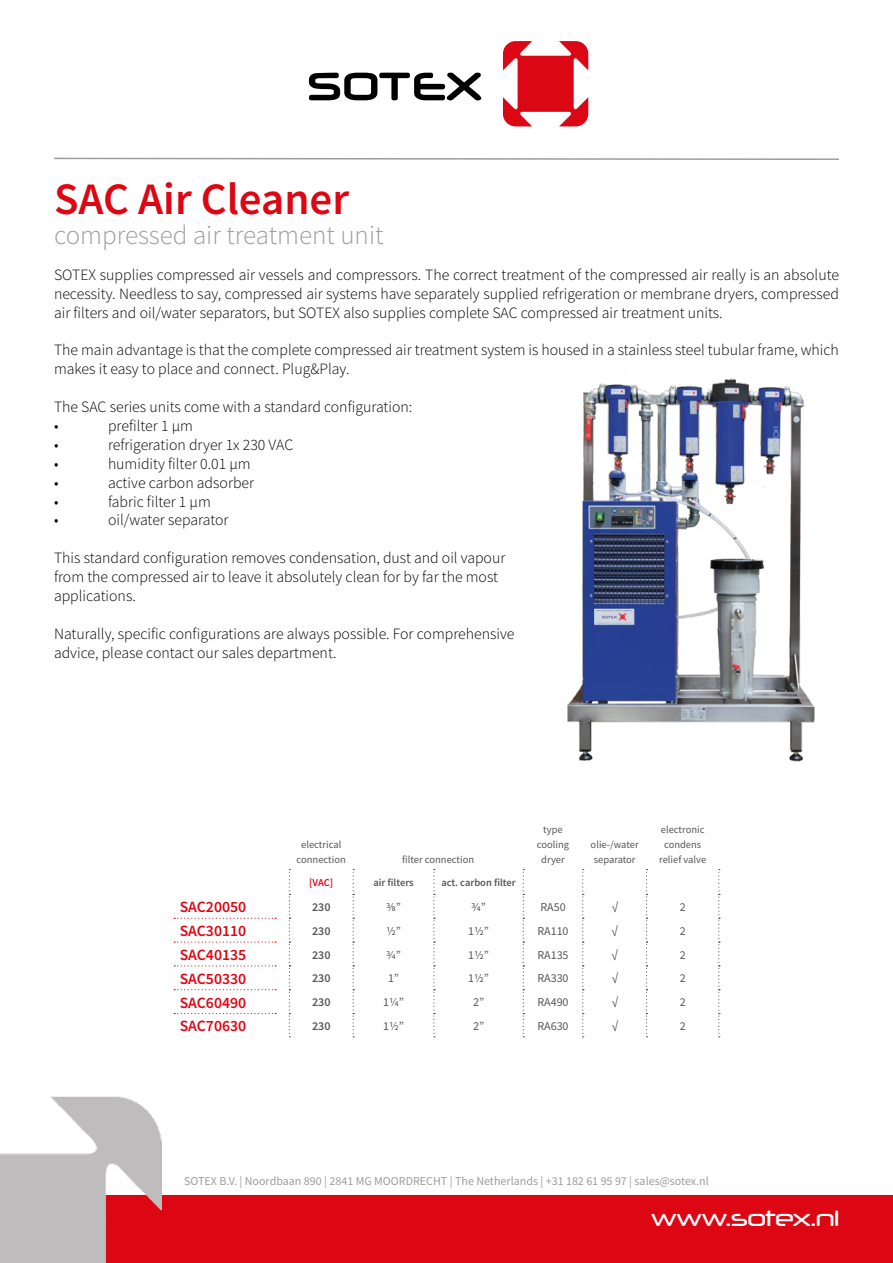
<style>
.page{position:relative;width:893px;height:1263px;background:#fff}
.page>*{position:absolute;margin:0;border:0;box-sizing:border-box;transform-origin:0 0}
.t1{font:600 45px "Source Sans Pro";color:#dd0714}
.t2{font:300 27px "Source Sans Pro";color:#9d9d9c}
.t3{font:21px "Neuropol";color:#fff}
.t4{font:300 15.75px/18.9px "Source Sans Pro";color:#000}
.t5{font:600 15.75px "Source Sans Pro";color:#dd0714}
.t6{font:12px "Source Sans Pro";color:#575756}
.t7{font:12px "Source Sans Pro";color:#9d9d9c}
.t8{font:600 12px "Source Sans Pro";color:#575756}
.t9{font:10.5px/15px "Source Sans Pro";color:#575756;text-align:center}
.t10{font:600 10.5px "Source Sans Pro";color:#575756}
.t11{font:600 10.5px "Source Sans Pro";color:#dd0714}
</style>
<div class="page">
<div style="left:162px;top:1195px;width:731px;height:68px;background:#dd0714"></div>
<img style="left:0;top:1096px;width:162px;height:167px">
<svg style="left:309px;top:73px;width:172px;height:27px"></svg>
<svg style="left:503px;top:41px;width:85px;height:85px"></svg>
<svg style="left:54px;top:157px;width:785px;height:3px"></svg>
<svg style="left:289px;top:869px;width:1px;height:168px"></svg>
<svg style="left:174px;top:918px;width:102px;height:1px"></svg>
<svg style="left:174px;top:941px;width:102px;height:2px"></svg>
<svg style="left:174px;top:965px;width:102px;height:1px"></svg>
<svg style="left:174px;top:989px;width:102px;height:1px"></svg>
<svg style="left:174px;top:1013px;width:102px;height:1px"></svg>
<svg style="left:353px;top:869px;width:1px;height:168px"></svg>
<svg style="left:433px;top:869px;width:2px;height:168px"></svg>
<svg style="left:523px;top:869px;width:1px;height:168px"></svg>
<svg style="left:582px;top:869px;width:2px;height:168px"></svg>
<svg style="left:646px;top:869px;width:2px;height:168px"></svg>
<svg style="left:718px;top:869px;width:2px;height:168px"></svg>
<img style="left:567px;top:374px;width:248px;height:387px">
<h1 class="t1" style="left:54px;top:169px;width:297px">SAC Air Cleaner</h1>
<h2 class="t2" style="left:54px;top:219px;width:331px">compressed air treatment unit</h2>
<p class="t4" style="left:54px;top:265px;width:786px;text-align:justify">SOTEX supplies compressed air vessels and compressors. The correct treatment of the compressed air really is an absolute necessity. Needless to say, compressed air systems have separately supplied refrigeration or membrane dryers, compressed air filters and oil/water separators, but SOTEX also supplies complete SAC compressed air treatment units.</p>
<p class="t4" style="left:54px;top:341px;width:786px">The main advantage is that the complete compressed air treatment system is housed in a stainless steel tubular frame, which makes it easy to place and connect. Plug&amp;Play.</p>
<p class="t4" style="left:54px;top:397px;width:360px">The SAC series units come with a standard configuration: •</p>
<p class="t4" style="left:108px;top:416px;width:87px">prefilter 1 µm</p>
<p class="t4" style="left:54px;top:435px;width:6px">•</p>
<p class="t4" style="left:108px;top:435px;width:187px">refrigeration dryer 1x 230 VAC</p>
<p class="t4" style="left:54px;top:454px;width:6px">•</p>
<p class="t4" style="left:108px;top:454px;width:144px">humidity filter 0.01 µm</p>
<p class="t4" style="left:54px;top:473px;width:6px">•</p>
<p class="t4" style="left:108px;top:473px;width:148px">active carbon adsorber</p>
<p class="t4" style="left:54px;top:492px;width:6px">•</p>
<p class="t4" style="left:108px;top:492px;width:104px">fabric filter 1 µm</p>
<p class="t4" style="left:54px;top:511px;width:6px">•</p>
<p class="t4" style="left:108px;top:511px;width:122px">oil/water separator</p>
<p class="t4" style="left:54px;top:549px;width:453px">This standard configuration removes condensation, dust and oil vapour from the compressed air to leave it absolutely clean for by far the most applications.</p>
<p class="t4" style="left:54px;top:624px;width:462px">Naturally, specific configurations are always possible. For comprehensive advice, please contact our sales department.</p>
<p class="t9" style="left:297px;top:837px;width:51px">electrical connection</p>
<p class="t9" style="left:402px;top:852px;width:73px">filter connection</p>
<p class="t11" style="left:309px;top:875px;width:26px">[VAC]</p>
<p class="t10" style="left:373px;top:875px;width:42px">air filters</p>
<p class="t10" style="left:441px;top:875px;width:76px">act. carbon filter</p>
<p class="t9" style="left:537px;top:822px;width:34px">type cooling dryer</p>
<p class="t9" style="left:591px;top:837px;width:50px;text-align:left">olie-/water separator</p>
<p class="t9" style="left:659px;top:822px;width:49px">electronic condens relief valve</p>
<p class="t5" style="left:180px;top:897px;width:68px">SAC20050</p>
<p class="t8" style="left:312px;top:899px;width:20px">230</p>
<p class="t6" style="left:386px;top:899px;width:16px">3/8”</p>
<p class="t6" style="left:471px;top:899px;width:16px">3/4”</p>
<p class="t6" style="left:540px;top:899px;width:27px">RA50</p>
<p class="t6" style="left:611px;top:899px;width:8px">√</p>
<p class="t6" style="left:680px;top:899px;width:7px">2</p>
<p class="t5" style="left:180px;top:920px;width:68px">SAC30110</p>
<p class="t8" style="left:312px;top:923px;width:20px">230</p>
<p class="t6" style="left:386px;top:923px;width:16px">1/2”</p>
<p class="t6" style="left:468px;top:923px;width:22px">11/2”</p>
<p class="t6" style="left:537px;top:923px;width:33px">RA110</p>
<p class="t6" style="left:611px;top:923px;width:8px">√</p>
<p class="t6" style="left:680px;top:923px;width:7px">2</p>
<p class="t5" style="left:180px;top:944px;width:68px">SAC40135</p>
<p class="t8" style="left:312px;top:947px;width:20px">230</p>
<p class="t6" style="left:386px;top:947px;width:16px">3/4”</p>
<p class="t6" style="left:468px;top:947px;width:22px">11/2”</p>
<p class="t6" style="left:537px;top:947px;width:33px">RA135</p>
<p class="t6" style="left:611px;top:947px;width:8px">√</p>
<p class="t6" style="left:680px;top:947px;width:7px">2</p>
<p class="t5" style="left:180px;top:968px;width:68px">SAC50330</p>
<p class="t8" style="left:312px;top:970px;width:20px">230</p>
<p class="t6" style="left:388px;top:971px;width:13px">1”</p>
<p class="t6" style="left:468px;top:971px;width:22px">11/2”</p>
<p class="t6" style="left:537px;top:971px;width:33px">RA330</p>
<p class="t6" style="left:611px;top:971px;width:8px">√</p>
<p class="t6" style="left:680px;top:971px;width:7px">2</p>
<p class="t5" style="left:180px;top:992px;width:68px">SAC60490</p>
<p class="t8" style="left:312px;top:994px;width:20px">230</p>
<p class="t6" style="left:383px;top:994px;width:22px">11/4”</p>
<p class="t6" style="left:473px;top:994px;width:13px">2”</p>
<p class="t6" style="left:537px;top:994px;width:33px">RA490</p>
<p class="t6" style="left:611px;top:994px;width:8px">√</p>
<p class="t6" style="left:680px;top:994px;width:7px">2</p>
<p class="t5" style="left:180px;top:1016px;width:68px">SAC70630</p>
<p class="t8" style="left:312px;top:1018px;width:20px">230</p>
<p class="t6" style="left:383px;top:1018px;width:22px">11/2”</p>
<p class="t6" style="left:473px;top:1018px;width:13px">2”</p>
<p class="t6" style="left:537px;top:1018px;width:33px">RA630</p>
<p class="t6" style="left:611px;top:1018px;width:8px">√</p>
<p class="t6" style="left:680px;top:1018px;width:7px">2</p>
<p class="t7" style="left:184px;top:1173px;width:526px">SOTEX B.V. | Noordbaan 890 | 2841 MG MOORDRECHT | The Netherlands | +31 182 61 95 97 | sales@sotex.nl</p>
<h3 class="t3" style="left:652px;top:1205px;width:189px">www.sotex.nl</h3>
</div>
